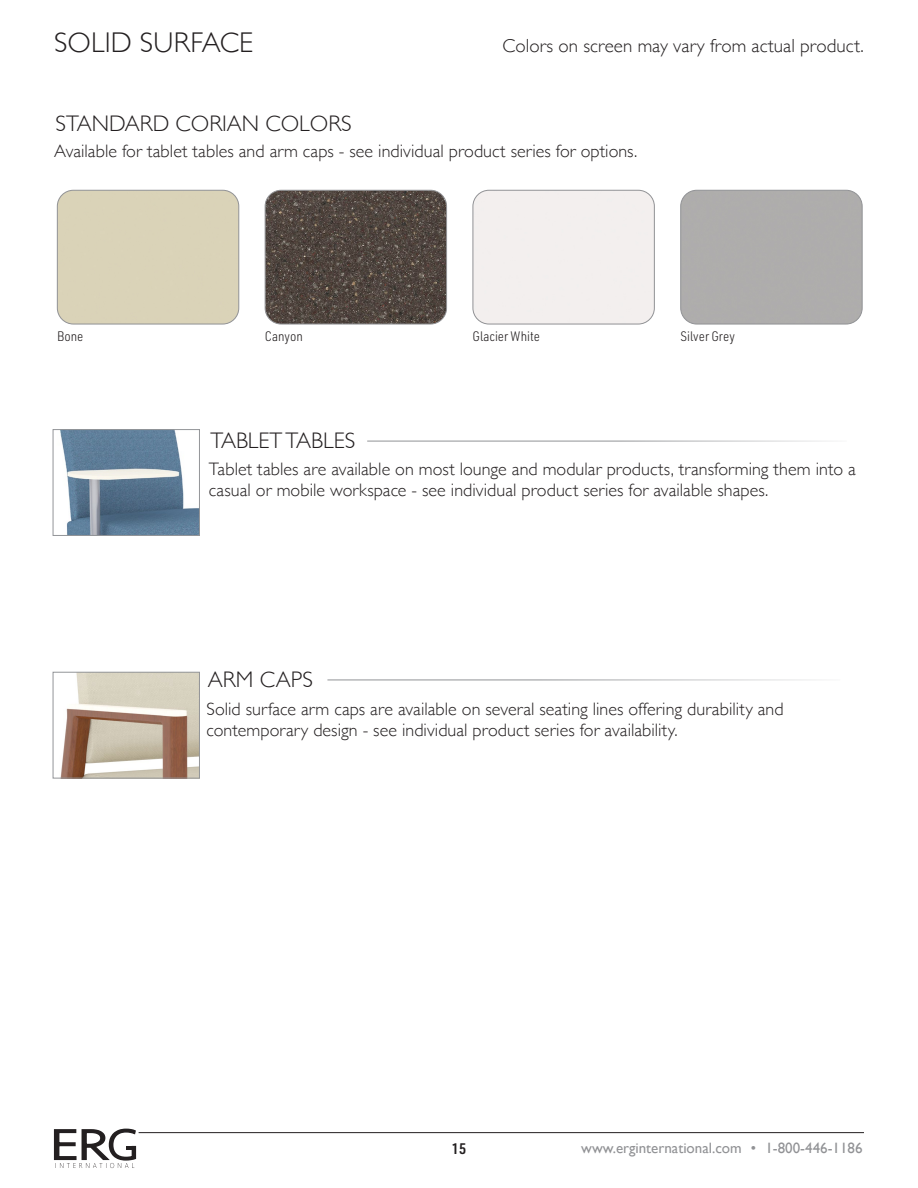
<style>
.page{position:relative;width:918px;height:1188px;background:#fff}
.page>*{position:absolute;margin:0;border:0;box-sizing:border-box;transform-origin:0 0}
.Headers{font:300 28.5px "Gill Sans";letter-spacing:.005em;color:#231f20}
.t1{font:300 22.5px "Gill Sans";color:#231f20}
.t2{font:300 18.9px "Gill Sans";letter-spacing:.005em;color:#231f20}
.Call_out_9_pt{font:300 18px/21.6px "Gill Sans";letter-spacing:.005em;color:#231f20}
.t3{font:15px "Gill Sans";color:#919295}
.t4{font:600 15px "URWDIN Semi Cond";color:#231f20}
.C_Pictorial_Text_New{font:300 13.5px "URWDIN Semi Cond";color:#231f20}
</style>
<div class="page">
<div style="left:57px;top:190px;width:182px;height:134px;border:1px solid #919295;border-radius:16px"></div>
<div style="left:680px;top:190px;width:183px;height:134px;border:1px solid #919295;border-radius:16px"></div>
<img style="left:265px;top:190px;width:182px;height:134px">
<div style="left:265px;top:190px;width:182px;height:134px;border:1px solid #919295;border-radius:16px"></div>
<div style="left:473px;top:190px;width:182px;height:134px;border:1px solid #919295;border-radius:16px"></div>
<hr style="left:367px;top:441px;width:480px;height:1px;background:#919295">
<div style="left:620px;top:419px;width:244px;height:43px;background:#fff"></div>
<img style="left:60px;top:431px;width:138px;height:103px">
<div style="left:53px;top:429px;width:147px;height:107px;border:1px solid #939598"></div>
<hr style="left:327px;top:680px;width:513px;height:1px;background:#919295">
<div style="left:538px;top:658px;width:326px;height:43px;background:#fff"></div>
<img style="left:60px;top:674px;width:138px;height:102px">
<div style="left:53px;top:672px;width:147px;height:106px;border:1px solid #939598"></div>
<hr style="left:139px;top:1132px;width:725px;height:1px;background:#231f20">
<svg style="left:53px;top:1128px;width:84px;height:40px"></svg>
<p class="Headers" style="left:54px;top:20px;width:200px">SOLID SURFACE</p>
<p class="t2" style="left:503px;top:31px;width:363px">Colors on screen may vary from actual product.</p>
<p class="t1" style="left:56px;top:106px;width:298px">STANDARD CORIAN COLORS</p>
<p class="Call_out_9_pt" style="left:54px;top:140px;width:585px">Available for tablet tables and arm caps - see individual product series for options.</p>
<p class="C_Pictorial_Text_New" style="left:57px;top:327px;width:28px">Bone</p>
<p class="C_Pictorial_Text_New" style="left:265px;top:327px;width:40px">Canyon</p>
<p class="C_Pictorial_Text_New" style="left:473px;top:327px;width:69px">Glacier White</p>
<p class="C_Pictorial_Text_New" style="left:680px;top:327px;width:56px">Silver Grey</p>
<p class="t1" style="left:210px;top:423px;width:146px">TABLET TABLES</p>
<p class="Call_out_9_pt" style="left:209px;top:457px;width:648px">Tablet tables are available on most lounge and modular products, transforming them into a casual or mobile workspace - see individual product series for available shapes.</p>
<p class="t1" style="left:208px;top:662px;width:106px">ARM CAPS</p>
<p class="Call_out_9_pt" style="left:206px;top:697px;width:579px">Solid surface arm caps are available on several seating lines offering durability and contemporary design - see individual product series for availability.</p>
<p class="t4" style="left:452px;top:1138px;width:16px">15</p>
<p class="t3" style="left:581px;top:1139px;width:283px">www.erginternational.com • 1-800-446-1186</p>
</div>
